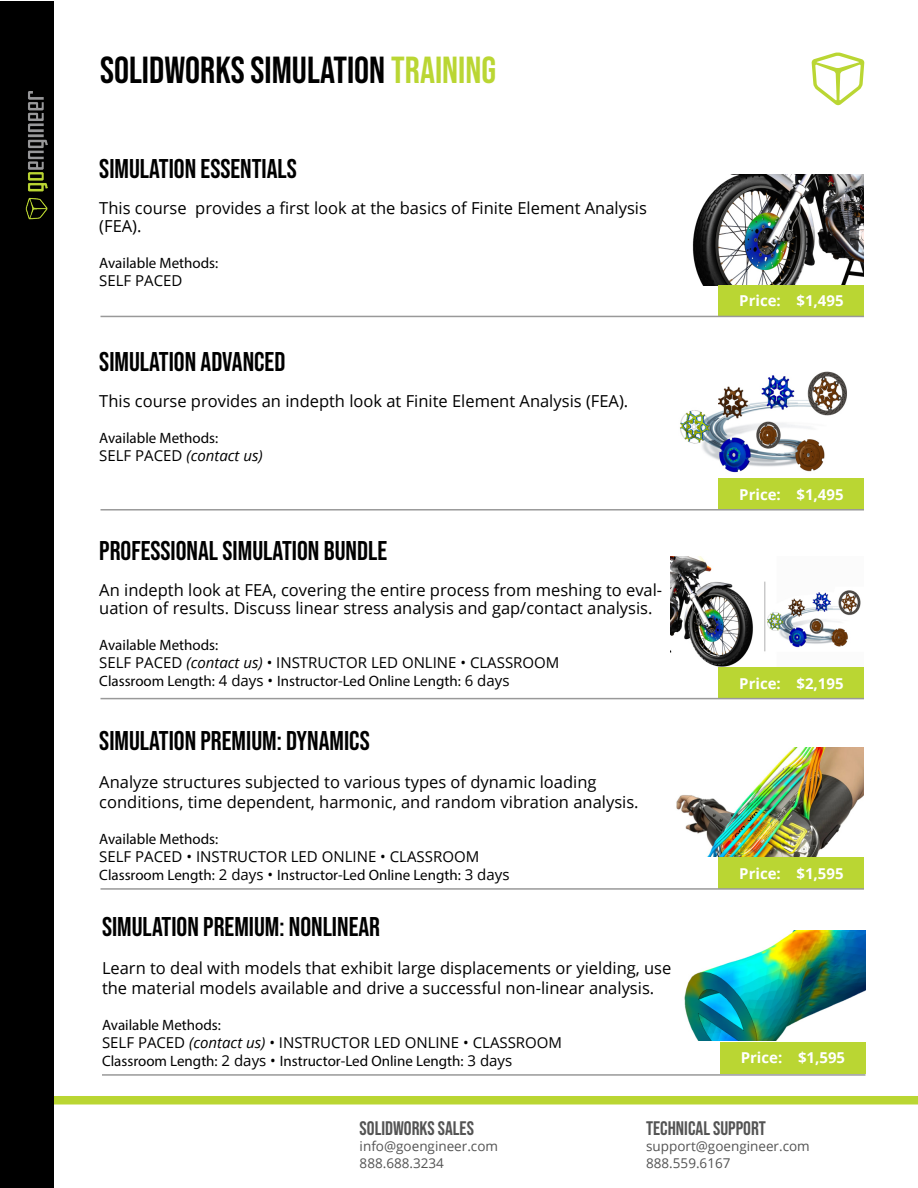
<style>
.page{position:relative;width:918px;height:1188px;background:#fff}
.page>*{position:absolute;margin:0;border:0;box-sizing:border-box;transform-origin:0 0}
.t1{font:37.5px "Bebas Neue";color:#000}
.t2{font:27px "Bebas Neue";color:#000}
.t3{font:19.5px "Bebas Neue";color:#545454}
.t4{font:16.5px/18px "Open Sans";color:#000}
.t5{font:15px "Myriad Pro";color:#000}
.t6{font:15px "Open Sans";color:#000}
.t7{font:700 15px "Open Sans";color:#fff}
.t8{font:italic 15px "Open Sans";color:#000}
.t9{font:13.5px/16.2px "Open Sans";color:#545454}
.s1{color:#bad633}
.s2{font-style:normal}
.s3{font-style:italic}
.s4{font-family:"Open Sans"}
</style>
<div class="page">
<img style="left:692px;top:175px;width:172px;height:110px">
<div style="left:719px;top:285px;width:145px;height:31px;background:#bad633"></div>
<hr style="left:100px;top:316px;width:764px;height:1px;background:#999">
<img style="left:680px;top:371px;width:167px;height:102px">
<div style="left:719px;top:478px;width:145px;height:32px;background:#bad633"></div>
<hr style="left:100px;top:509px;width:764px;height:2px;background:#999">
<img style="left:676px;top:747px;width:188px;height:110px">
<div style="left:719px;top:858px;width:145px;height:31px;background:#bad633"></div>
<hr style="left:100px;top:888px;width:764px;height:2px;background:#999">
<div style="left:43px;top:1096px;width:875px;height:9px;background:#bad633"></div>
<div style="left:0;top:1px;width:54px;height:1186px;background:#000"></div>
<img style="left:25px;top:91px;width:23px;height:129px">
<svg style="left:812px;top:52px;width:52px;height:53px"></svg>
<img style="left:671px;top:557px;width:190px;height:110px">
<div style="left:719px;top:667px;width:145px;height:32px;background:#bad633"></div>
<hr style="left:100px;top:698px;width:764px;height:1px;background:#999">
<img style="left:684px;top:930px;width:182px;height:111px">
<div style="left:720px;top:1042px;width:146px;height:31px;background:#bad633"></div>
<hr style="left:102px;top:1074px;width:764px;height:2px;background:#999">
<h1 class="t1" style="left:100px;top:49px;width:397px">SOLIDWORKS SIMULATION <span class="s1">TRAINING</span></h1>
<h2 class="t2" style="left:99px;top:153px;width:199px">SIMULATION ESSENTIALS</h2>
<p class="t4" style="left:99px;top:198px;width:549px">This course provides a first look at the basics of Finite Element Analysis (FEA).</p>
<p class="t5" style="left:99px;top:254px;width:120px">Available Methods:</p>
<p class="t6" style="left:99px;top:270px;width:85px">SELF PACED</p>
<h2 class="t2" style="left:99px;top:347px;width:188px">SIMULATION ADVANCED</h2>
<p class="t4" style="left:99px;top:392px;width:531px">This course provides an indepth look at Finite Element Analysis (FEA).</p>
<p class="t5" style="left:99px;top:429px;width:120px">Available Methods:</p>
<p class="t8" style="left:99px;top:445px;width:165px"><span class="s2">SELF PACED</span> (contact us)</p>
<p class="t7" style="left:739px;top:290px;width:106px">Price: $1,495</p>
<p class="t7" style="left:739px;top:484px;width:106px">Price: $1,495</p>
<h2 class="t2" style="left:99px;top:535px;width:289px">PROFESSIONAL SIMULATION BUNDLE</h2>
<p class="t4" style="left:99px;top:581px;width:564px">An indepth look at FEA, covering the entire process from meshing to eval&shy;uation of results. Discuss linear stress analysis and gap/contact analysis.</p>
<p class="t5" style="left:99px;top:636px;width:120px">Available Methods:</p>
<p class="t6" style="left:99px;top:652px;width:462px">SELF PACED <span class="s3">(contact us)</span> • INSTRUCTOR LED ONLINE • CLASSROOM</p>
<p class="t5" style="left:99px;top:672px;width:412px">Classroom Length: <span class="s4">4 days •</span> Instructor-Led Online Length: <span class="s4">6 days</span></p>
<p class="t7" style="left:739px;top:673px;width:106px">Price: $2,195</p>
<h2 class="t2" style="left:99px;top:726px;width:272px">SIMULATION PREMIUM: DYNAMICS</h2>
<p class="t4" style="left:99px;top:772px;width:541px;line-height:19.8px">Analyze structures subjected to various types of dynamic loading conditions, time dependent, harmonic, and random vibration analysis.</p>
<p class="t5" style="left:99px;top:830px;width:120px">Available Methods:</p>
<p class="t6" style="left:99px;top:846px;width:381px">SELF PACED • INSTRUCTOR LED ONLINE • CLASSROOM</p>
<p class="t5" style="left:99px;top:866px;width:412px">Classroom Length: <span class="s4">2 days •</span> Instructor-Led Online Length: <span class="s4">3 days</span></p>
<p class="t7" style="left:739px;top:863px;width:106px">Price: $1,595</p>
<h2 class="t2" style="left:102px;top:912px;width:280px">SIMULATION PREMIUM: NONLINEAR</h2>
<p class="t4" style="left:102px;top:958px;width:571px;line-height:19.8px">Learn to deal with models that exhibit large displacements or yielding, use the material models available and drive a successful non-linear analysis.</p>
<p class="t5" style="left:102px;top:1016px;width:120px">Available Methods:</p>
<p class="t6" style="left:102px;top:1032px;width:462px">SELF PACED <span class="s3">(contact us)</span> • INSTRUCTOR LED ONLINE • CLASSROOM</p>
<p class="t5" style="left:102px;top:1052px;width:412px">Classroom Length: <span class="s4">2 days •</span> Instructor-Led Online Length: <span class="s4">3 days</span></p>
<p class="t7" style="left:741px;top:1047px;width:106px">Price: $1,595</p>
<p class="t3" style="left:360px;top:1117px;width:116px">SOLIDWORKS SALES</p>
<p class="t9" style="left:360px;top:1138px;width:140px">info@goengineer.com<br>888.688.3234</p>
<p class="t3" style="left:646px;top:1117px;width:121px">TECHNICAL SUPPORT</p>
<p class="t9" style="left:646px;top:1138px;width:165px">support@goengineer.com<br>888.559.6167</p>
</div>
